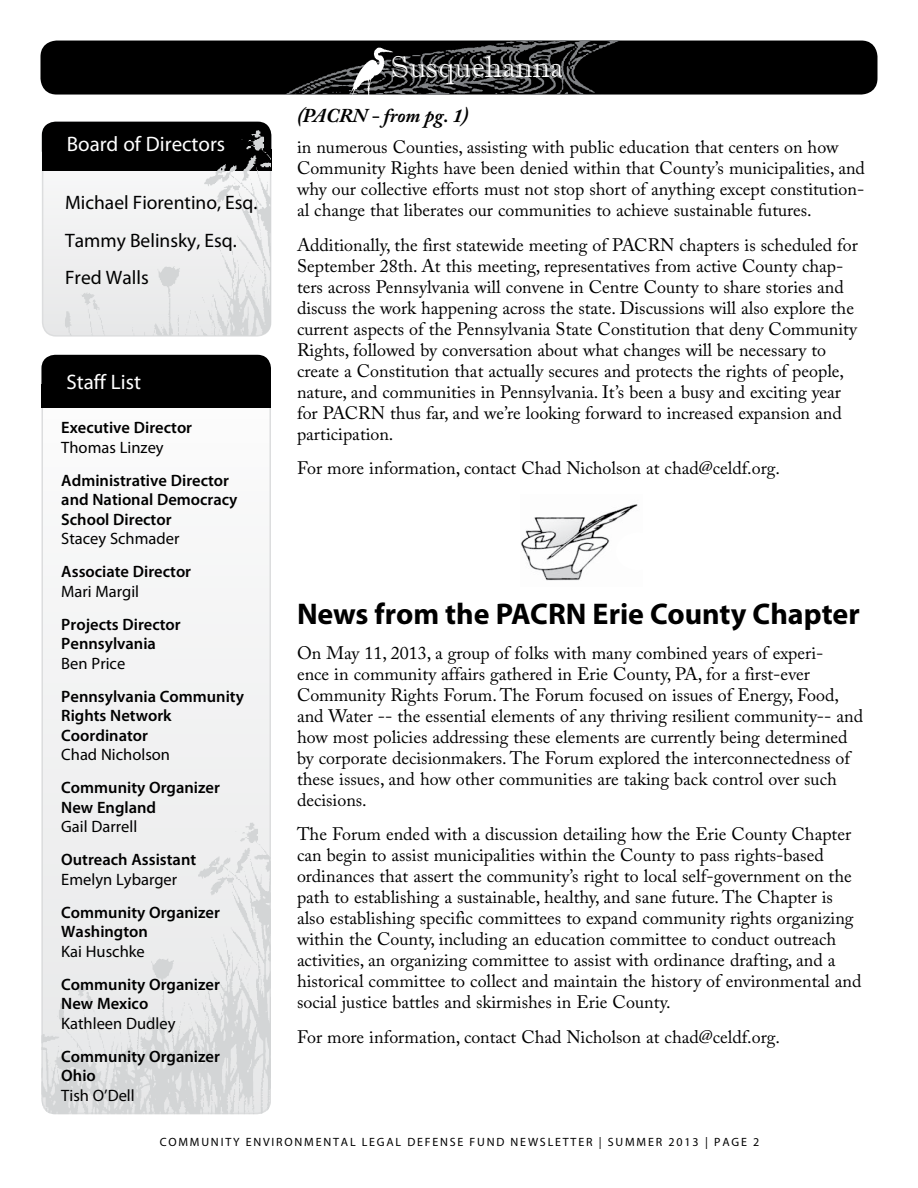
<style>
.page{position:relative;width:918px;height:1188px;background:#fff}
.page>*{position:absolute;margin:0;border:0;box-sizing:border-box;transform-origin:0 0}
.t1{font:700 30px "Myriad Pro";color:#000}
.t2{font:30px "Imprint MT Shadow";color:#fff}
.t3{font:21px "Myriad Pro";color:#fff}
.t4{font:19.5px/37.5px "Myriad Pro";color:#000}
.t5{font:italic 700 19.5px "Adobe Caslon Pro";color:#000}
.t6{font:18px/21px "Adobe Caslon Pro";color:#000}
.t7{font:600 16.5px/19.5px "Myriad Pro";color:#000}
.t8{font:16.5px "Myriad Pro";color:#000}
.t9{font:12px "Myriad Pro";letter-spacing:.15em;color:#000}
</style>
<div class="page">
<div style="left:40px;top:41px;width:838px;height:54px;background:#000;border-radius:16px"></div>
<img style="left:276px;top:41px;width:389px;height:54px">
<img style="left:347px;top:46px;width:48px;height:49px">
<svg style="left:42px;top:356px;width:228px;height:757px"></svg>
<div style="left:41px;top:355px;width:230px;height:759px;border:2px solid #dcddde;border-radius:14px"></div>
<div style="left:41px;top:355px;width:230px;height:45px;background:#000;border-radius:14px"></div>
<div style="left:41px;top:384px;width:230px;height:24px;background:#000"></div>
<img style="left:235px;top:823px;width:35px;height:136px">
<svg style="left:43px;top:122px;width:228px;height:212px"></svg>
<div style="left:42px;top:122px;width:229px;height:215px;border:2px solid #dcddde;border-radius:14px"></div>
<div style="left:42px;top:122px;width:229px;height:42px;background:#000;border-radius:14px"></div>
<div style="left:42px;top:150px;width:229px;height:21px;background:#000"></div>
<img style="left:204px;top:130px;width:67px;height:72px">
<img style="left:521px;top:504px;width:117px;height:77px">
<div style="left:616px;top:532px;width:44px;height:38px;background:#fff;border-radius:50%"></div>
<h1 class="t2" style="left:391px;top:49px;width:174px">Susquehanna</h1>
<p class="t5" style="left:297px;top:104px;width:173px">(PACRN - from pg. 1)</p>
<p class="t3" style="left:67px;top:131px;width:160px">Board of Directors</p>
<p class="t6" style="left:297px;top:136px;width:570px">in numerous Counties, assisting with public education that centers on how Community Rights have been denied within that County’s municipalities, and why our collective efforts must not stop short of anything except constitution&shy;al change that liberates our communities to achieve sustainable futures.</p>
<p class="t6" style="left:297px;top:234px;width:562px">Additionally, the first statewide meeting of PACRN chapters is scheduled for September 28th. At this meeting, representatives from active County chap&shy;ters across Pennsylvania will convene in Centre County to share stories and discuss the work happening across the state. Discussions will also explore the current aspects of the Pennsylvania State Constitution that deny Community Rights, followed by conversation about what changes will be necessary to create a Constitution that actually secures and protects the rights of people, nature, and communities in Pennsylvania. It’s been a busy and exciting year for PACRN thus far, and we’re looking forward to increased expansion and participation.</p>
<p class="t6" style="left:297px;top:457px;width:485px">For more information, contact Chad Nicholson at chad@celdf.org.</p>
<p class="t4" style="left:65px;top:184px;width:194px">Michael Fiorentino, Esq.<br>Tammy Belinsky, Esq.<br>Fred Walls</p>
<p class="t3" style="left:66px;top:369px;width:76px">Staff List</p>
<p class="t7" style="left:61px;top:418px;width:132px">Executive Director</p>
<p class="t8" style="left:61px;top:437px;width:104px">Thomas Linzey</p>
<p class="t7" style="left:61px;top:470px;width:178px">Administrative Director and National Democracy<br>School Director</p>
<p class="t8" style="left:61px;top:529px;width:120px">Stacey Schmader</p>
<p class="t7" style="left:61px;top:562px;width:131px">Associate Director</p>
<p class="t8" style="left:61px;top:581px;width:79px">Mari Margil</p>
<p class="t7" style="left:61px;top:614px;width:121px">Projects Director<br>Pennsylvania</p>
<p class="t8" style="left:61px;top:653px;width:65px">Ben Price</p>
<p class="t7" style="left:61px;top:686px;width:184px">Pennsylvania Community<br>Rights Network<br>Coordinator</p>
<p class="t8" style="left:61px;top:745px;width:110px">Chad Nicholson</p>
<p class="t7" style="left:61px;top:778px;width:160px">Community Organizer<br>New England</p>
<p class="t8" style="left:61px;top:817px;width:77px">Gail Darrell</p>
<p class="t7" style="left:61px;top:850px;width:136px">Outreach Assistant</p>
<p class="t8" style="left:61px;top:869px;width:117px">Emelyn Lybarger</p>
<p class="t7" style="left:61px;top:902px;width:160px">Community Organizer<br>Washington</p>
<p class="t8" style="left:61px;top:941px;width:85px">Kai Huschke</p>
<p class="t7" style="left:61px;top:974px;width:160px">Community Organizer<br>New Mexico</p>
<p class="t8" style="left:61px;top:1013px;width:116px">Kathleen Dudley</p>
<p class="t7" style="left:61px;top:1046px;width:160px">Community Organizer<br>Ohio</p>
<p class="t8" style="left:61px;top:1085px;width:75px">Tish O’Dell</p>
<h1 class="t1" style="left:297px;top:594px;width:564px">News from the PACRN Erie County Chapter</h1>
<p class="t6" style="left:297px;top:642px;width:568px">On May 11, 2013, a group of folks with many combined years of experi-<br>ence in community affairs gathered in Erie County, PA, for a first-ever Community Rights Forum. The Forum focused on issues of Energy, Food, and Water -- the essential elements of any thriving resilient community-- and how most policies addressing these elements are currently being determined by corporate decisionmakers. The Forum explored the interconnectedness of these issues, and how other communities are taking back control over such decisions.</p>
<p class="t6" style="left:297px;top:823px;width:566px">The Forum ended with a discussion detailing how the Erie County Chapter can begin to assist municipalities within the County to pass rights-based ordinances that assert the community’s right to local self-government on the path to establishing a sustainable, healthy, and sane future. The Chapter is also establishing specific committees to expand community rights organizing within the County, including an education committee to conduct outreach activities, an organizing committee to assist with ordinance drafting, and a historical committee to collect and maintain the history of environmental and social justice battles and skirmishes in Erie County.</p>
<p class="t6" style="left:297px;top:1026px;width:485px">For more information, contact Chad Nicholson at chad@celdf.org.</p>
<p class="t9" style="left:160px;top:1134px;width:601px">COMMUNITY ENVIRONMENTAL LEGAL DEFENSE FUND NEWSLETTER | SUMMER 2013 | PAGE 2</p>
</div>
